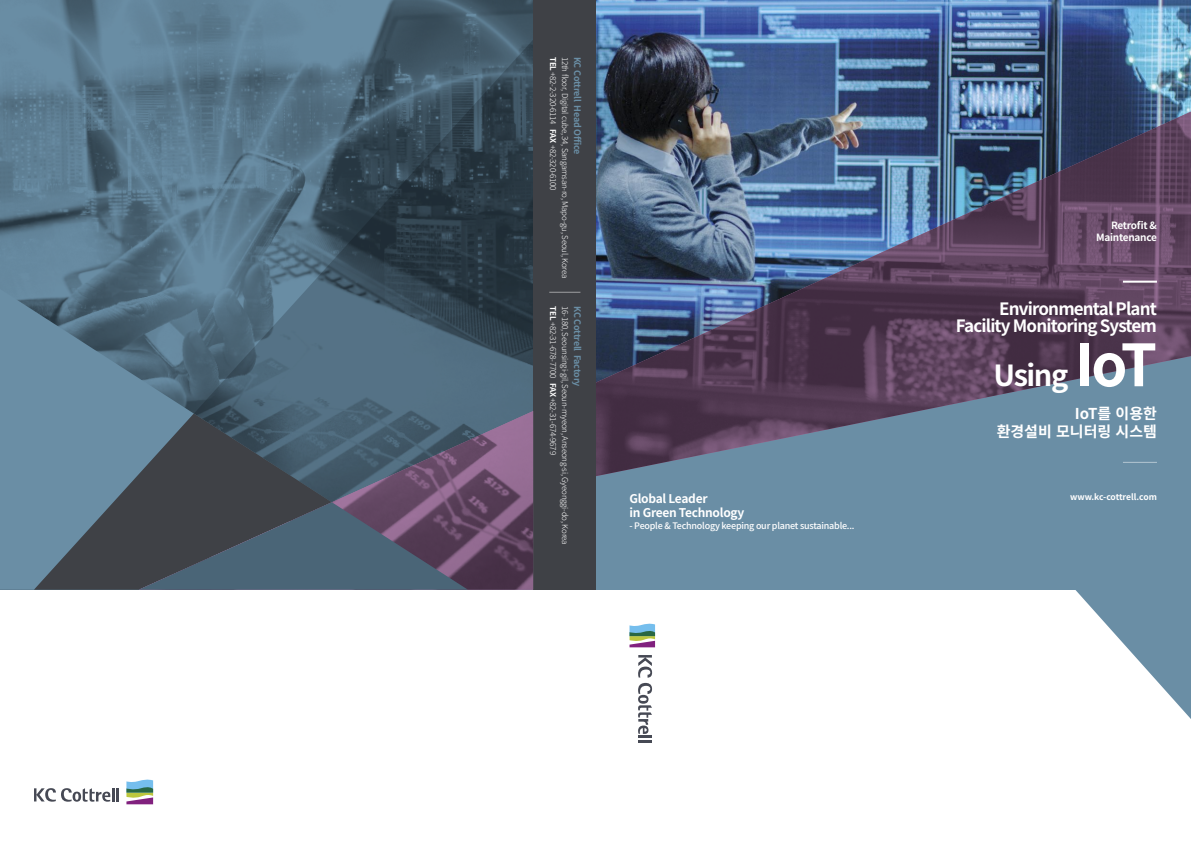
<style>
.page{position:relative;width:1191px;height:842px;background:#fff}
.page>*{position:absolute;margin:0;border:0;box-sizing:border-box;transform-origin:0 0}
.t1{font:700 29px "Noto Sans CJ Kkr";letter-spacing:-.05em;color:#fff}
.t2{font:700 17px/17px "Noto Sans CJ Kkr";letter-spacing:-.05em;color:#fff;text-align:right}
.t3{font:700 15px/18px "Noto Sans CJ Kkr";color:#fff;text-align:right}
.t4{font:700 12px/14px "Noto Sans CJ Kkr";letter-spacing:-.025em;color:#fff}
.t5{font:700 10px/12px "Noto Sans CJ Kkr";letter-spacing:-.025em;color:#fff;text-align:right}
.t6{font:500 9px "Noto Sans CJ Kkr";letter-spacing:-.025em;color:#fff}
.t7{font:700 9px "Noto Sans CJ Kkr";letter-spacing:-.025em;color:#6a8ea5}
.t8{font:700 8.5px "Noto Sans CJ Kkr";letter-spacing:-.005em;color:#fff}
.t9{font:300 8px "Noto Sans CJ Kkr";letter-spacing:-.025em;color:#fff}
.s1{font-weight:700}
.s2{font-size:58px}
</style>
<div class="page">
<img style="left:595px;top:0;width:596px;height:112px">
<img style="left:0;top:0;width:533px;height:289px">
<div style="left:0;top:289px;width:34px;height:301px;background:#6a8ea5"></div>
<svg style="left:34px;top:40px;width:499px;height:374px;background:#4c6779"></svg>
<div style="left:595px;top:397px;width:596px;height:193px;background:#6a8ea5"></div>
<svg style="left:1075px;top:590px;width:116px;height:129px"></svg>
<img style="left:595px;top:112px;width:596px;height:364px">
<div style="left:533px;top:0;width:62px;height:590px;background:#3f4146"></div>
<svg style="left:34px;top:414px;width:105px;height:176px;background:#5b7485"></svg>
<img style="left:139px;top:411px;width:394px;height:179px">
<svg style="left:139px;top:502px;width:329px;height:88px;background:#4c5465"></svg>
<svg style="left:629px;top:623px;width:26px;height:24px"></svg>
<hr style="left:638px;top:735px;width:14px;height:3px;background:#464954">
<hr style="left:638px;top:740px;width:14px;height:3px;background:#464954">
<svg style="left:638px;top:655px;width:14px;height:79px"></svg>
<hr style="left:1123px;top:281px;width:34px;height:2px;background:#fff">
<hr style="left:1123px;top:462px;width:34px;height:1px;background:#fff">
<svg style="left:126px;top:779px;width:27px;height:25px"></svg>
<svg style="left:34px;top:788px;width:85px;height:14px"></svg>
<hr style="left:549px;top:292px;width:31px;height:1px;background:#fff">
<p class="t9" style="left:557px;top:57px;width:135px;rotate:90deg"><span class="s1">TEL</span> +82-2-320-6114 <span class="s1">FAX</span> +82-320-6100</p>
<p class="t9" style="left:569px;top:57px;width:223px;rotate:90deg">12th floor, Digital cube, 34, Sangamsan-ro, Mapo-gu, Seoul, Korea</p>
<p class="t7" style="left:582px;top:57px;width:99px;rotate:90deg">KC Cottrell Head Office</p>
<p class="t9" style="left:557px;top:306px;width:150px;rotate:90deg"><span class="s1">TEL</span> +82-31-678-7700 <span class="s1">FAX</span> +82-31-674-9679</p>
<p class="t9" style="left:569px;top:306px;width:240px;rotate:90deg">16-180, Seounsingi-gil, Seoun-myeon, Anseong-si, Gyeonggi-do, Korea</p>
<p class="t7" style="left:582px;top:306px;width:82px;rotate:90deg">KC Cottrell Factory</p>
<h3 class="t4" style="left:629px;top:492px;width:116px">Global Leader<br>in Green Technology</h3>
<p class="t6" style="left:629px;top:520px;width:226px">- People &amp; Technology keeping our planet sustainable...</p>
<p class="t5" style="left:1096px;top:220px;width:62px">Retrofit &amp;<br>Maintenance</p>
<h2 class="t2" style="left:955px;top:301px;width:203px">Environmental Plant<br>Facility Monitoring System</h2>
<h1 class="t1" style="left:993px;top:359px;width:165px">Using <span class="s2">IoT</span></h1>
<h3 class="t3" style="left:996px;top:405px;width:162px">IoT를 이용한<br>환경설비 모니터링 시스템</h3>
<p class="t8" style="left:1070px;top:492px;width:88px">www.kc-cottrell.com</p>
</div>
